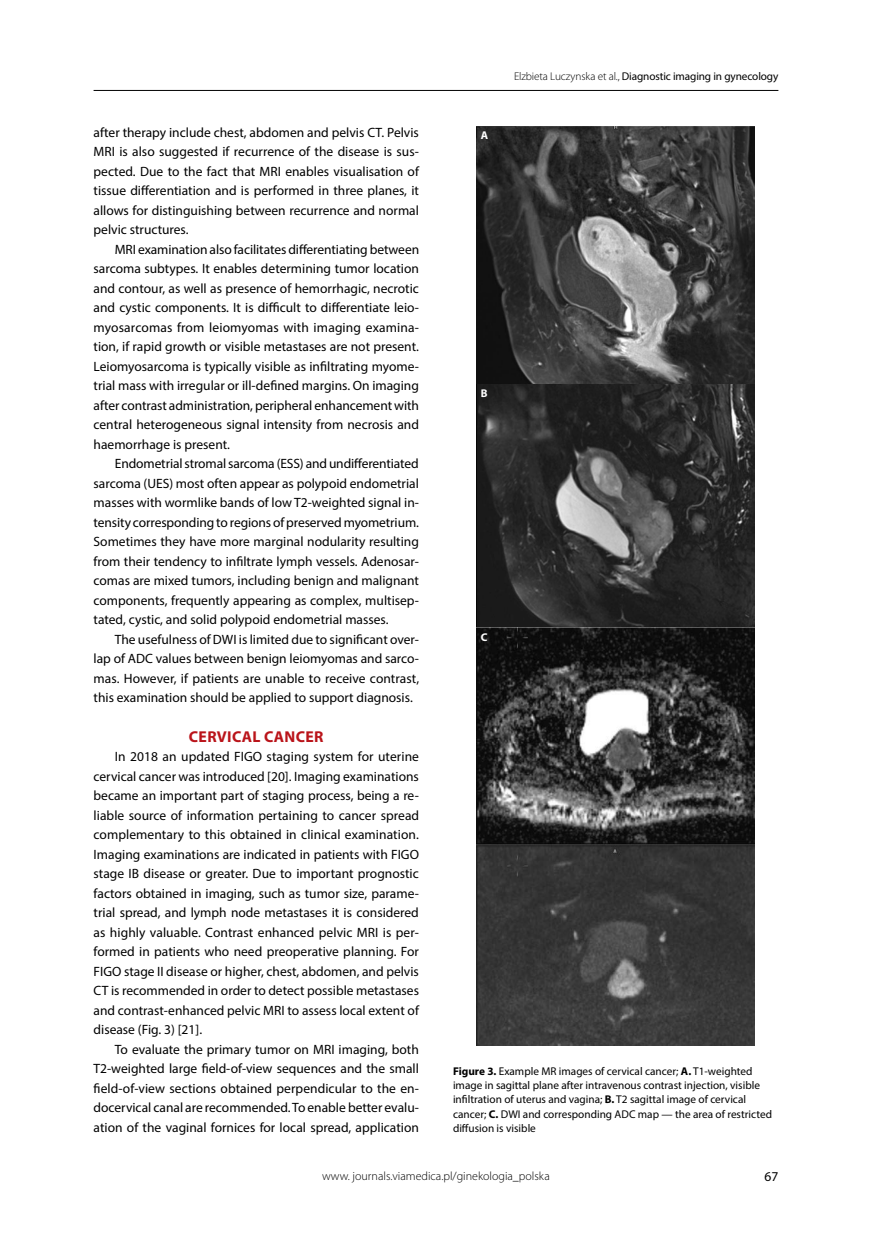
<style>
.page{position:relative;width:872px;height:1234px;background:#fff}
.page>*{position:absolute;margin:0;border:0;box-sizing:border-box;transform-origin:0 0}
.t1{font:700 15.75px "Myriad Pro";letter-spacing:.02em;color:#ba141a}
.t2{font:13.5px/19.5px "Myriad Pro";color:#000;text-align:justify}
.t3{font:300 12px "Myriad Pro";color:#000}
.t4{font:11.25px/14.2px "Myriad Pro";color:#000}
.t5{font:700 11.25px "Myriad Pro";color:#fff}
.s1{font-weight:300}
.s2{font-weight:700}
</style>
<div class="page">
<hr style="left:94px;top:90px;width:684px;height:1px;background:#000">
<img style="left:476px;top:126px;width:279px;height:919px">
<p class="t2" style="left:94px;top:122px;width:327px">after therapy include chest, abdomen and pelvis CT. Pelvis MRI is also suggested if recurrence of the disease is sus&shy;pected. Due to the fact that MRI enables visualisation of tissue differentiation and is performed in three planes, it allows for distinguishing between recurrence and normal pelvic structures.</p>
<p class="t2" style="left:94px;top:239px;width:327px;text-indent:21px">MRI examination also facilitates differentiating between sarcoma subtypes. It enables determining tumor location and contour, as well as presence of hemorrhagic, necrotic and cystic components. It is difficult to differentiate leio&shy;myosarcomas from leiomyomas with imaging examina&shy;tion, if rapid growth or visible metastases are not present.<br>Leiomyosarcoma is typically visible as infiltrating myome&shy;trial mass with irregular or ill-defined margins. On imaging after contrast administration, peripheral enhancement with central heterogeneous signal intensity from necrosis and haemorrhage is present.</p>
<p class="t2" style="left:94px;top:453px;width:327px;text-indent:21px">Endometrial stromal sarcoma (ESS) and undifferentiated sarcoma (UES) most often appear as polypoid endometrial masses with wormlike bands of low T2-weighted signal in&shy;tensity corresponding to regions of preserved myometrium.<br>Sometimes they have more marginal nodularity resulting from their tendency to infiltrate lymph vessels. Adenosar&shy;comas are mixed tumors, including benign and malignant components, frequently appearing as complex, multisep&shy;tated, cystic, and solid polypoid endometrial masses.</p>
<p class="t2" style="left:94px;top:629px;width:327px;text-indent:21px">The usefulness of DWI is limited due to significant over&shy;lap of ADC values between benign leiomyomas and sarco&shy;mas. However, if patients are unable to receive contrast, this examination should be applied to support diagnosis.</p>
<p class="t1" style="left:189px;top:725px;width:136px">CERVICAL CANCER</p>
<p class="t2" style="left:94px;top:746px;width:327px;text-indent:21px">In 2018 an updated FIGO staging system for uterine cervical cancer was introduced [20]. Imaging examinations became an important part of staging process, being a re&shy;liable source of information pertaining to cancer spread complementary to this obtained in clinical examination.<br>Imaging examinations are indicated in patients with FIGO stage IB disease or greater. Due to important prognostic factors obtained in imaging, such as tumor size, parame&shy;trial spread, and lymph node metastases it is considered as highly valuable. Contrast enhanced pelvic MRI is per&shy;formed in patients who need preoperative planning. For FIGO stage II disease or higher, chest, abdomen, and pelvis CT is recommended in order to detect possible metastases and contrast-enhanced pelvic MRI to assess local extent of disease (Fig. 3) [21].</p>
<p class="t2" style="left:94px;top:1038px;width:327px;text-indent:21px">To evaluate the primary tumor on MRI imaging, both T2-weighted large field-of-view sequences and the small field-of-view sections obtained perpendicular to the en&shy;docervical canal are recommended. To enable better evalu&shy;ation of the vaginal fornices for local spread, application</p>
<p class="t5" style="left:481px;top:128px;width:9px">A</p>
<p class="t4" style="left:514px;top:69px;width:266px"><span class="s1">Elzbieta Luczynska et al.,</span> Diagnostic imaging in gynecology</p>
<p class="t5" style="left:481px;top:386px;width:8px">B</p>
<p class="t5" style="left:481px;top:629px;width:8px">C</p>
<p class="t4" style="left:453px;top:1063px;width:320px"><span class="s2">Figure 3.</span> Example MR images of cervical cancer; <span class="s2">A.</span> T1-weighted image in sagittal plane after intravenous contrast injection, visible infiltration of uterus and vagina; <span class="s2">B.</span> T2 sagittal image of cervical cancer; <span class="s2">C.</span> DWI and corresponding ADC map — the area of restricted diffusion is visible</p>
<p class="t3" style="left:322px;top:1169px;width:229px">www. journals.viamedica.pl/ginekologia_polska</p>
<p class="t2" style="left:764px;top:1166px;width:15px">67</p>
</div>
